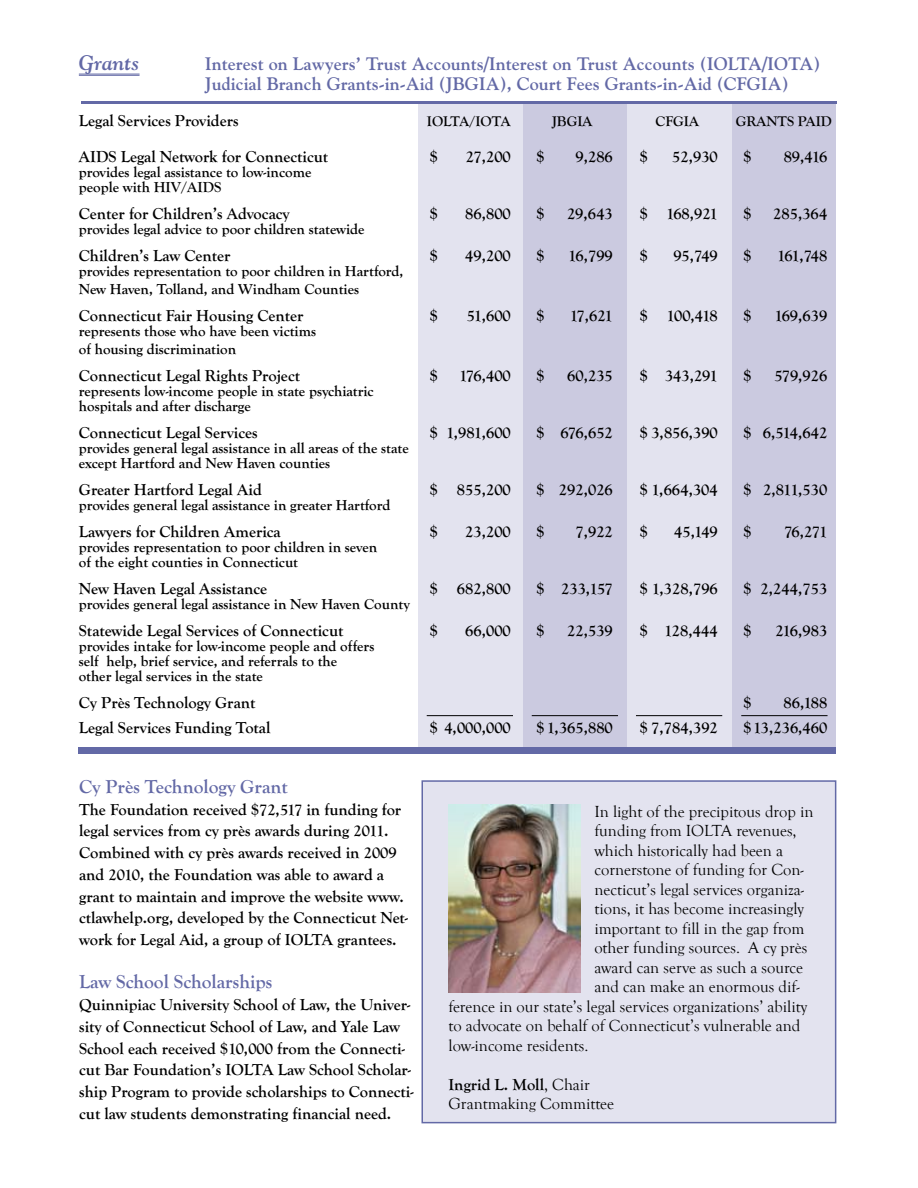
<style>
.page{position:relative;width:918px;height:1188px;background:#fff}
.page>*{position:absolute;margin:0;border:0;box-sizing:border-box;transform-origin:0 0}
.t1{font:italic 700 21px "Goudy";color:#6369a6}
.t2{font:700 19.5px "Goudy Old Style T";color:#6369a6}
.t3{font:700 18px/19.5px "Goudy";color:#6369a6}
.t4{font:700 16.5px/21.8px "Goudy Old Style T";color:#000}
.t5{font:16.5px/19.5px "Goudy Old Style T";color:#000}
.t6{font:700 15px/15px "Goudy Old Style T";color:#000}
.t7{font:700 14.55px "Goudy Old Style T";color:#000}
.s1{font-weight:700}
</style>
<div class="page">
<div style="left:422px;top:780px;width:414px;height:343px;background:#e3e3ef;border:2px solid #6369a6"></div>
<img style="left:449px;top:805px;width:132px;height:187px">
<div style="left:731px;top:102px;width:105px;height:646px;background:#cbcae0"></div>
<div style="left:523px;top:102px;width:104px;height:646px;background:#cbcae0"></div>
<div style="left:627px;top:102px;width:105px;height:646px;background:#e3e3ef"></div>
<div style="left:418px;top:102px;width:105px;height:646px;background:#e3e3ef"></div>
<div style="left:79px;top:747px;width:757px;height:7px;background:#6369a6"></div>
<hr style="left:81px;top:101px;width:755px;height:3px;background:#6369a6">
<hr style="left:741px;top:715px;width:87px;height:1px;background:#000">
<hr style="left:636px;top:715px;width:86px;height:1px;background:#000">
<hr style="left:532px;top:715px;width:86px;height:1px;background:#000">
<hr style="left:427px;top:715px;width:86px;height:1px;background:#000">
<hr style="left:79px;top:74px;width:61px;height:1px;background:#6369a6">
<hr style="left:79px;top:75px;width:61px;height:1px;background:#6369a6">
<p class="t1" style="left:79px;top:50px;width:62px">Grants</p>
<p class="t3" style="left:205px;top:54px;width:617px">Interest on Lawyers’ Trust Accounts/Interest on Trust Accounts (IOLTA/IOTA)<br>Judicial Branch Grants-in-Aid (JBGIA), Court Fees Grants-in-Aid (CFGIA)</p>
<p class="t4" style="left:79px;top:110px;width:161px">Legal Services Providers</p>
<p class="t7" style="left:427px;top:113px;width:85px">IOLTA/IOTA</p>
<p class="t7" style="left:552px;top:113px;width:42px">JBGIA</p>
<p class="t7" style="left:656px;top:113px;width:45px">CFGIA</p>
<p class="t7" style="left:736px;top:113px;width:98px">GRANTS PAID</p>
<p class="t4" style="left:79px;top:146px;width:251px">AIDS Legal Network for Connecticut</p>
<p class="t4" style="left:430px;top:146px;width:10px">$</p>
<p class="t4" style="left:466px;top:146px;width:46px">27,200</p>
<p class="t4" style="left:536px;top:146px;width:10px">$</p>
<p class="t4" style="left:575px;top:146px;width:39px">9,286</p>
<p class="t4" style="left:640px;top:146px;width:10px">$</p>
<p class="t4" style="left:672px;top:146px;width:47px">52,930</p>
<p class="t4" style="left:743px;top:146px;width:10px">$</p>
<p class="t4" style="left:784px;top:146px;width:45px">89,416</p>
<p class="t6" style="left:79px;top:164px;width:234px">provides legal assistance to low-income people with HIV/AIDS</p>
<p class="t4" style="left:79px;top:203px;width:212px">Center for Children’s Advocacy</p>
<p class="t4" style="left:430px;top:203px;width:10px">$</p>
<p class="t4" style="left:465px;top:203px;width:47px">86,800</p>
<p class="t4" style="left:536px;top:203px;width:10px">$</p>
<p class="t4" style="left:567px;top:203px;width:47px">29,643</p>
<p class="t4" style="left:640px;top:203px;width:80px">$ 168,921</p>
<p class="t4" style="left:743px;top:203px;width:10px">$</p>
<p class="t4" style="left:773px;top:203px;width:56px">285,364</p>
<p class="t6" style="left:79px;top:221px;width:287px">provides legal advice to poor children statewide</p>
<p class="t4" style="left:79px;top:245px;width:153px">Children’s Law Center</p>
<p class="t4" style="left:430px;top:245px;width:10px">$</p>
<p class="t4" style="left:465px;top:245px;width:47px">49,200</p>
<p class="t4" style="left:536px;top:245px;width:10px">$</p>
<p class="t4" style="left:568px;top:245px;width:46px">16,799</p>
<p class="t4" style="left:640px;top:245px;width:10px">$</p>
<p class="t4" style="left:673px;top:245px;width:46px">95,749</p>
<p class="t4" style="left:743px;top:245px;width:10px">$</p>
<p class="t4" style="left:777px;top:245px;width:52px">161,748</p>
<p class="t6" style="left:79px;top:262px;width:326px;line-height:18px">provides representation to poor children in Hartford,<br>New Haven, Tolland, and Windham Counties</p>
<p class="t4" style="left:79px;top:305px;width:226px">Connecticut Fair Housing Center</p>
<p class="t4" style="left:430px;top:305px;width:10px">$</p>
<p class="t4" style="left:467px;top:305px;width:46px">51,600</p>
<p class="t4" style="left:536px;top:305px;width:10px">$</p>
<p class="t4" style="left:570px;top:305px;width:45px">17,621</p>
<p class="t4" style="left:640px;top:305px;width:79px">$ 100,418</p>
<p class="t4" style="left:743px;top:305px;width:10px">$</p>
<p class="t4" style="left:774px;top:305px;width:54px">169,639</p>
<p class="t6" style="left:79px;top:322px;width:239px;line-height:18px">represents those who have been victims of housing discrimination</p>
<p class="t4" style="left:79px;top:365px;width:223px">Connecticut Legal Rights Project</p>
<p class="t4" style="left:430px;top:365px;width:10px">$</p>
<p class="t4" style="left:459px;top:365px;width:53px">176,400</p>
<p class="t4" style="left:536px;top:365px;width:10px">$</p>
<p class="t4" style="left:567px;top:365px;width:47px">60,235</p>
<p class="t4" style="left:640px;top:365px;width:79px">$ 343,291</p>
<p class="t4" style="left:743px;top:365px;width:10px">$</p>
<p class="t4" style="left:774px;top:365px;width:55px">579,926</p>
<p class="t6" style="left:79px;top:383px;width:296px">represents low-income people in state psychiatric hospitals and after discharge</p>
<p class="t4" style="left:79px;top:422px;width:180px">Connecticut Legal Services</p>
<p class="t4" style="left:430px;top:422px;width:82px">$ 1,981,600</p>
<p class="t4" style="left:536px;top:422px;width:78px">$ 676,652</p>
<p class="t4" style="left:640px;top:422px;width:80px">$ 3,856,390</p>
<p class="t4" style="left:743px;top:422px;width:86px">$ 6,514,642</p>
<p class="t6" style="left:79px;top:440px;width:331px">provides general legal assistance in all areas of the state except Hartford and New Haven counties</p>
<p class="t4" style="left:79px;top:479px;width:184px">Greater Hartford Legal Aid</p>
<p class="t4" style="left:430px;top:479px;width:82px">$ 855,200</p>
<p class="t4" style="left:536px;top:479px;width:78px">$ 292,026</p>
<p class="t4" style="left:640px;top:479px;width:79px">$ 1,664,304</p>
<p class="t4" style="left:743px;top:479px;width:86px">$ 2,811,530</p>
<p class="t6" style="left:79px;top:497px;width:313px">provides general legal assistance in greater Hartford</p>
<p class="t4" style="left:79px;top:521px;width:203px">Lawyers for Children America</p>
<p class="t4" style="left:430px;top:521px;width:10px">$</p>
<p class="t4" style="left:465px;top:521px;width:47px">23,200</p>
<p class="t4" style="left:536px;top:521px;width:10px">$</p>
<p class="t4" style="left:575px;top:521px;width:39px">7,922</p>
<p class="t4" style="left:640px;top:521px;width:10px">$</p>
<p class="t4" style="left:674px;top:521px;width:45px">45,149</p>
<p class="t4" style="left:743px;top:521px;width:10px">$</p>
<p class="t4" style="left:784px;top:521px;width:45px">76,271</p>
<p class="t6" style="left:79px;top:539px;width:300px">provides representation to poor children in seven of the eight counties in Connecticut</p>
<p class="t4" style="left:79px;top:578px;width:190px">New Haven Legal Assistance</p>
<p class="t4" style="left:430px;top:578px;width:82px">$ 682,800</p>
<p class="t4" style="left:536px;top:578px;width:78px">$ 233,157</p>
<p class="t4" style="left:640px;top:578px;width:80px">$ 1,328,796</p>
<p class="t4" style="left:743px;top:578px;width:86px">$ 2,244,753</p>
<p class="t6" style="left:79px;top:596px;width:333px">provides general legal assistance in New Haven County</p>
<p class="t4" style="left:79px;top:620px;width:266px">Statewide Legal Services of Connecticut</p>
<p class="t4" style="left:430px;top:620px;width:10px">$</p>
<p class="t4" style="left:465px;top:620px;width:47px">66,000</p>
<p class="t4" style="left:536px;top:620px;width:10px">$</p>
<p class="t4" style="left:567px;top:620px;width:47px">22,539</p>
<p class="t4" style="left:640px;top:620px;width:79px">$ 128,444</p>
<p class="t4" style="left:743px;top:620px;width:10px">$</p>
<p class="t4" style="left:776px;top:620px;width:53px">216,983</p>
<p class="t6" style="left:79px;top:638px;width:297px">provides intake for low-income people and offers self help, brief service, and referrals to the<br>other legal services in the state</p>
<p class="t4" style="left:79px;top:692px;width:178px">Cy Près Technology Grant</p>
<p class="t4" style="left:743px;top:692px;width:10px">$</p>
<p class="t4" style="left:784px;top:692px;width:45px">86,188</p>
<p class="t4" style="left:79px;top:717px;width:193px">Legal Services Funding Total</p>
<p class="t4" style="left:430px;top:717px;width:83px">$ 4,000,000</p>
<p class="t4" style="left:536px;top:717px;width:78px">$ 1,365,880</p>
<p class="t4" style="left:640px;top:717px;width:80px">$ 7,784,392</p>
<p class="t4" style="left:743px;top:717px;width:86px">$13,236,460</p>
<p class="t2" style="left:79px;top:776px;width:210px">Cy Près Technology Grant</p>
<p class="t4" style="left:79px;top:799px;width:330px">The Foundation received $72,517 in funding for legal services from cy près awards during 2011.<br>Combined with cy près awards received in 2009 and 2010, the Foundation was able to award a grant to maintain and improve the website www. ctlawhelp.org, developed by the Connecticut Net&shy;work for Legal Aid, a group of IOLTA grantees.</p>
<p class="t2" style="left:79px;top:971px;width:195px">Law School Scholarships</p>
<p class="t4" style="left:79px;top:994px;width:336px">Quinnipiac University School of Law, the Univer&shy;sity of Connecticut School of Law, and Yale Law School each received $10,000 from the Connecti&shy;cut Bar Foundation’s IOLTA Law School Scholar&shy;ship Program to provide scholarships to Connecti&shy;cut law students demonstrating financial need.</p>
<p class="t5" style="left:594px;top:802px;width:220px">In light of the precipitous drop in</p>
<p class="t5" style="left:594px;top:821px;width:204px">funding from IOLTA revenues,</p>
<p class="t5" style="left:594px;top:841px;width:190px">which historically had been a</p>
<p class="t5" style="left:594px;top:860px;width:211px">cornerstone of funding for Con-</p>
<p class="t5" style="left:594px;top:880px;width:211px">necticut’s legal services organiza-</p>
<p class="t5" style="left:594px;top:899px;width:211px">tions, it has become increasingly</p>
<p class="t5" style="left:594px;top:919px;width:212px">important to fill in the gap from</p>
<p class="t5" style="left:594px;top:938px;width:214px">other funding sources. A cy près</p>
<p class="t5" style="left:594px;top:958px;width:210px">award can serve as such a source</p>
<p class="t5" style="left:594px;top:977px;width:207px">and can make an enormous dif-</p>
<p class="t5" style="left:449px;top:997px;width:360px">ference in our state’s legal services organizations’ ability</p>
<p class="t5" style="left:449px;top:1016px;width:354px">to advocate on behalf of Connecticut’s vulnerable and</p>
<p class="t5" style="left:449px;top:1036px;width:141px">low-income residents.</p>
<p class="t5" style="left:449px;top:1075px;width:167px"><span class="s1">Ingrid L. Moll</span>, Chair<br>Grantmaking Committee</p>
</div>
